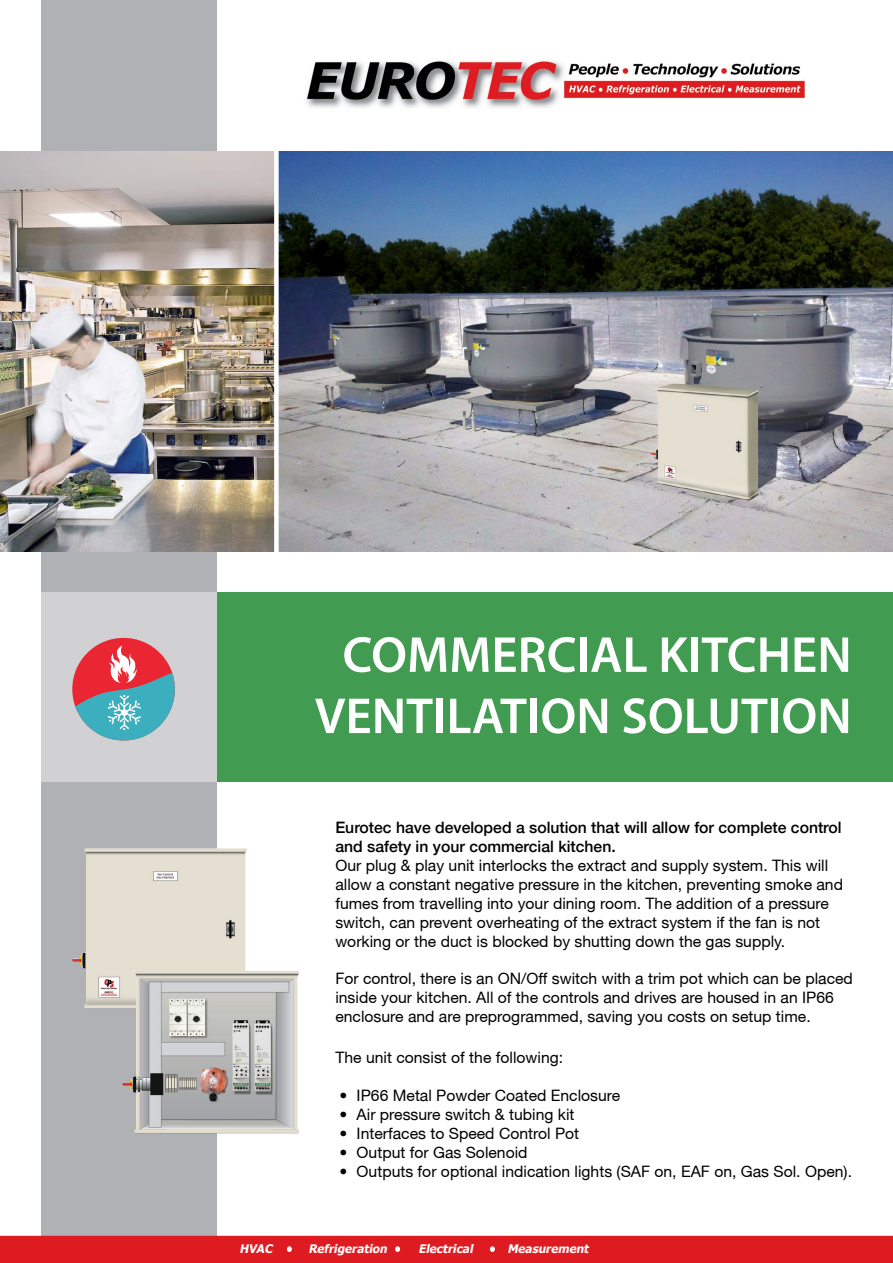
<style>
.page{position:relative;width:893px;height:1263px;background:#fff}
.page>*{position:absolute;margin:0;border:0;box-sizing:border-box;transform-origin:0 0}
.t1{font:600 51px/61.2px "Myriad Pro";color:#fff;text-align:center}
.t2{font:15.75px/18.9px "Helvetica Neue";color:#000}
.t3{font:500 15.75px/18.9px "Helvetica Neue";color:#000}
.t4{font:italic 700 11.85px "Tahoma";color:#fff}
</style>
<div class="page">
<div style="left:204px;top:592px;width:689px;height:189px;background:#419c51"></div>
<div style="left:42px;top:0;width:175px;height:1236px;background:#afb1b4"></div>
<div style="left:1px;top:1236px;width:891px;height:26px;background:#df1b22"></div>
<div style="left:0;top:1236px;width:893px;height:27px;border:2px solid #df1b22"></div>
<svg style="left:287px;top:1246px;width:5px;height:6px"></svg>
<svg style="left:395px;top:1246px;width:5px;height:6px"></svg>
<svg style="left:490px;top:1246px;width:5px;height:6px"></svg>
<img style="left:307px;top:60px;width:499px;height:48px">
<div style="left:42px;top:592px;width:175px;height:189px;background:#d1d1d3"></div>
<div style="left:72px;top:638px;width:103px;height:102px;background:#e92631;border-radius:50%"></div>
<svg style="left:72px;top:645px;width:103px;height:96px"></svg>
<img style="left:0;top:152px;width:893px;height:399px">
<img style="left:72px;top:848px;width:175px;height:160px">
<img style="left:122px;top:971px;width:177px;height:162px">
<div style="left:274px;top:145px;width:5px;height:412px;background:#fff"></div>
<h1 class="t1" style="left:315px;top:623px;width:538px">COMMERCIAL KITCHEN<br>VENTILATION SOLUTION</h1>
<p class="t3" style="left:335px;top:818px;width:508px">Eurotec have developed a solution that will allow for complete control and safety in your commercial kitchen.</p>
<p class="t2" style="left:335px;top:856px;width:509px">Our plug &amp; play unit interlocks the extract and supply system. This will allow a constant negative pressure in the kitchen, preventing smoke and fumes from travelling into your dining room. The addition of a pressure switch, can prevent overheating of the extract system if the fan is not working or the duct is blocked by shutting down the gas supply.</p>
<p class="t2" style="left:335px;top:969px;width:519px">For control, there is an ON/Off switch with a trim pot which can be placed inside your kitchen. All of the controls and drives are housed in an IP66 enclosure and are preprogrammed, saving you costs on setup time.</p>
<p class="t2" style="left:335px;top:1048px;width:229px">The unit consist of the following:</p>
<p class="t2" style="left:340px;top:1086px;width:282px">• IP66 Metal Powder Coated Enclosure</p>
<p class="t2" style="left:340px;top:1105px;width:236px">• Air pressure switch &amp; tubing kit</p>
<p class="t2" style="left:340px;top:1123px;width:241px">• Interfaces to Speed Control Pot</p>
<p class="t2" style="left:340px;top:1142px;width:189px">• Output for Gas Solenoid</p>
<p class="t2" style="left:340px;top:1161px;width:514px">• Outputs for optional indication lights (SAF on, EAF on, Gas Sol. Open).</p>
<p class="t4" style="left:239px;top:1241px;width:37px">HVAC</p>
<p class="t4" style="left:308px;top:1241px;width:83px">Refrigeration</p>
<p class="t4" style="left:418px;top:1241px;width:59px">Electrical</p>
<p class="t4" style="left:507px;top:1241px;width:86px">Measurement</p>
</div>
